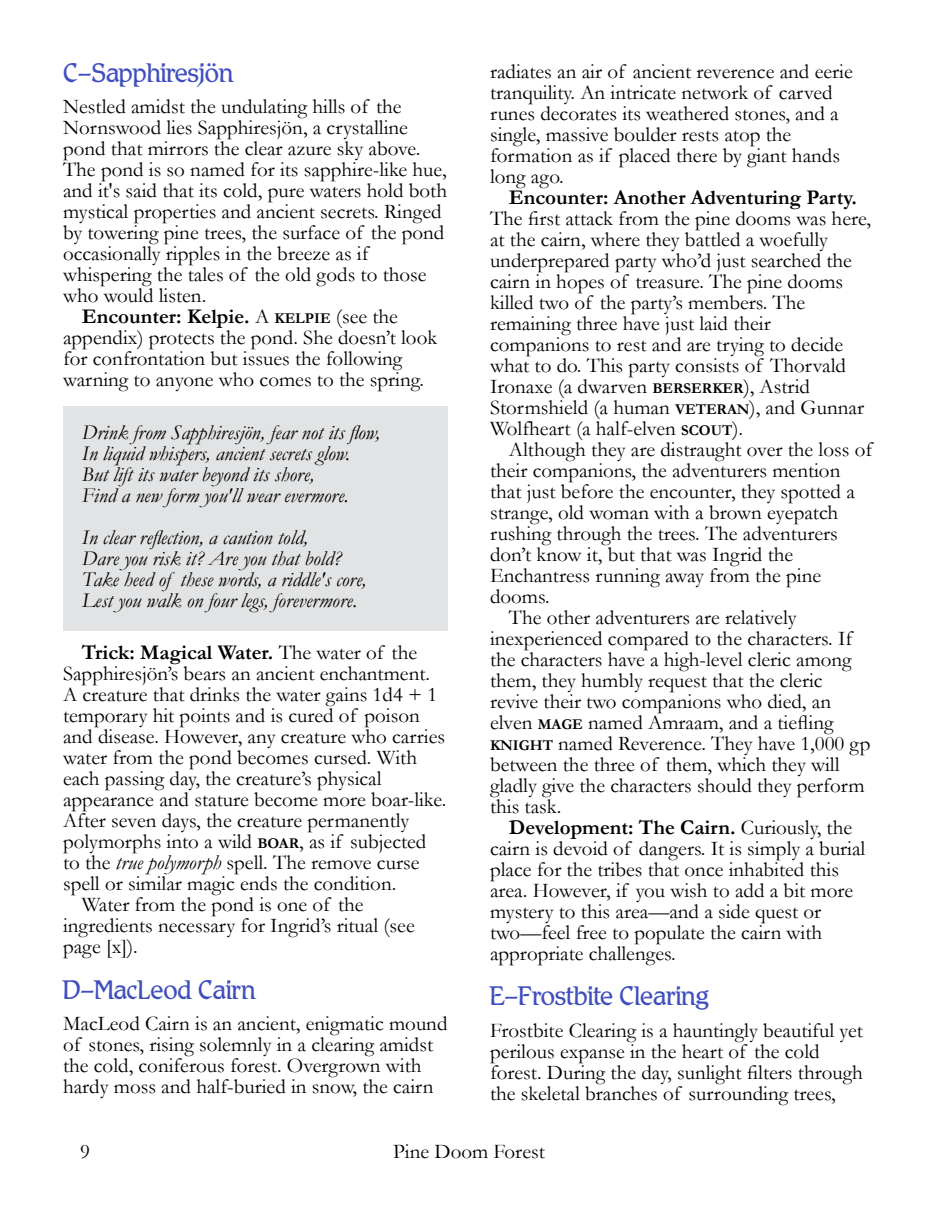
<style>
.page{position:relative;width:938px;height:1221px;background:#fff}
.page>*{position:absolute;margin:0;border:0;box-sizing:border-box;transform-origin:0 0}
.t1{font:300 28px "Romic SH";color:#404fbf}
.t2{font:21px/21px "Garamond";color:#000}
.t3{font:italic 21px/21px "Garamond";color:#000}
.t4{font:700 21px "Garamond";color:#000}
.s1{font-weight:400}
.s2{font-size:15.05px}
.s3{font-weight:700;font-size:15.05px}
.s4{font-style:italic}
</style>
<div class="page">
<div style="left:63px;top:406px;width:385px;height:225px;background:#e2e3e4"></div>
<h1 class="t1" style="left:63px;top:61px;width:172px">C—Sapphiresjön</h1>
<p class="t2" style="left:63px;top:99px;width:340px">Nestled amidst the undulating hills of the</p>
<p class="t2" style="left:63px;top:120px;width:346px">Nornswood lies Sapphiresjön, a crystalline</p>
<p class="t2" style="left:63px;top:141px;width:359px">pond that mirrors the clear azure sky above.</p>
<p class="t2" style="left:63px;top:162px;width:385px">The pond is so named for its sapphire-like hue,</p>
<p class="t2" style="left:63px;top:183px;width:385px">and it's said that its cold, pure waters hold both</p>
<p class="t2" style="left:63px;top:204px;width:380px">mystical properties and ancient secrets. Ringed</p>
<p class="t2" style="left:63px;top:225px;width:383px">by towering pine trees, the surface of the pond</p>
<p class="t2" style="left:63px;top:246px;width:307px">occasionally ripples in the breeze as if</p>
<p class="t2" style="left:63px;top:267px;width:365px">whispering the tales of the old gods to those</p>
<p class="t2" style="left:63px;top:288px;width:145px">who would listen.</p>
<p class="t4" style="left:82px;top:309px;width:317px">Encounter: Kelpie. <span class="s1">A</span> <span class="s2">KELPIE</span> <span class="s1">(see the</span></p>
<p class="t2" style="left:63px;top:330px;width:376px">appendix) protects the pond. She doesn’t look</p>
<p class="t2" style="left:63px;top:351px;width:341px">for confrontation but issues the following</p>
<p class="t2" style="left:63px;top:372px;width:362px">warning to anyone who comes to the spring.</p>
<p class="t3" style="left:82px;top:424px;width:299px">Drink from Sapphiresjön, fear not its flow, In liquid whispers, ancient secrets glow.<br>But lift its water beyond its shore,<br>Find a new form you'll wear evermore.</p>
<p class="t3" style="left:82px;top:529px;width:286px">In clear reflection, a caution told,<br>Dare you risk it? Are you that bold?<br>Take heed of these words, a riddle's core, Lest you walk on four legs, forevermore.</p>
<p class="t4" style="left:82px;top:645px;width:337px">Trick: Magical Water. <span class="s1">The water of the</span></p>
<p class="t2" style="left:63px;top:666px;width:368px">Sapphiresjön’s bears an ancient enchantment.</p>
<p class="t2" style="left:63px;top:687px;width:375px">A creature that drinks the water gains 1d4 + 1</p>
<p class="t2" style="left:63px;top:708px;width:358px">temporary hit points and is cured of poison</p>
<p class="t2" style="left:63px;top:729px;width:383px">and disease. However, any creature who carries</p>
<p class="t2" style="left:63px;top:750px;width:355px">water from the pond becomes cursed. With</p>
<p class="t2" style="left:63px;top:771px;width:320px">each passing day, the creature’s physical</p>
<p class="t2" style="left:63px;top:792px;width:385px">appearance and stature become more boar-like.</p>
<p class="t2" style="left:63px;top:813px;width:348px">After seven days, the creature permanently</p>
<p class="t2" style="left:63px;top:834px;width:365px">polymorphs into a wild <span class="s3">BOAR</span>, as if subjected</p>
<p class="t2" style="left:63px;top:855px;width:358px">to the <span class="s4">true polymorph</span> spell. The remove curse</p>
<p class="t2" style="left:63px;top:876px;width:335px">spell or similar magic ends the condition.</p>
<p class="t2" style="left:82px;top:897px;width:283px">Water from the pond is one of the</p>
<p class="t2" style="left:63px;top:918px;width:353px">ingredients necessary for Ingrid’s ritual (see</p>
<p class="t2" style="left:63px;top:939px;width:76px">page [x]).</p>
<h1 class="t1" style="left:63px;top:978px;width:194px">D—MacLeod Cairn</h1>
<p class="t2" style="left:63px;top:1016px;width:386px">MacLeod Cairn is an ancient, enigmatic mound of stones, rising solemnly in a clearing amidst the cold, coniferous forest. Overgrown with hardy moss and half-buried in snow, the cairn</p>
<p class="t2" style="left:490px;top:63px;width:364px">radiates an air of ancient reverence and eerie tranquility. An intricate network of carved runes decorates its weathered stones, and a single, massive boulder rests atop the formation as if placed there by giant hands long ago.</p>
<p class="t4" style="left:509px;top:190px;width:349px">Encounter: Another Adventuring Party.</p>
<p class="t2" style="left:490px;top:210px;width:382px">The first attack from the pine dooms was here, at the cairn, where they battled a woefully underprepared party who’d just searched the cairn in hopes of treasure. The pine dooms killed two of the party’s members. The remaining three have just laid their companions to rest and are trying to decide what to do. This party consists of Thorvald Ironaxe (a dwarven <span class="s3">BERSERKER</span>), Astrid Stormshield (a human <span class="s3">VETERAN</span>), and Gunnar Wolfheart (a half-elven <span class="s3">SCOUT</span>).</p>
<p class="t2" style="left:509px;top:441px;width:365px">Although they are distraught over the loss of</p>
<p class="t2" style="left:490px;top:462px;width:352px">their companions, the adventurers mention</p>
<p class="t2" style="left:490px;top:483px;width:366px">that just before the encounter, they spotted a</p>
<p class="t2" style="left:490px;top:504px;width:350px">strange, old woman with a brown eyepatch</p>
<p class="t2" style="left:490px;top:525px;width:349px">rushing through the trees. The adventurers</p>
<p class="t2" style="left:490px;top:546px;width:305px">don’t know it, but that was Ingrid the</p>
<p class="t2" style="left:490px;top:567px;width:332px">Enchantress running away from the pine</p>
<p class="t2" style="left:490px;top:588px;width:61px">dooms.</p>
<p class="t2" style="left:509px;top:609px;width:289px">The other adventurers are relatively</p>
<p class="t2" style="left:490px;top:630px;width:364px">inexperienced compared to the characters. If</p>
<p class="t2" style="left:490px;top:651px;width:363px">the characters have a high-level cleric among</p>
<p class="t2" style="left:490px;top:672px;width:334px">them, they humbly request that the cleric</p>
<p class="t2" style="left:490px;top:693px;width:342px">revive their two companions who died, an</p>
<p class="t2" style="left:490px;top:714px;width:345px">elven <span class="s3">MAGE</span> named Amraam, and a tiefling</p>
<p class="t2" style="left:490px;top:735px;width:382px"><span class="s3">KNIGHT</span> named Reverence. They have 1,000 gp</p>
<p class="t2" style="left:490px;top:756px;width:351px">between the three of them, which they will</p>
<p class="t2" style="left:490px;top:777px;width:376px">gladly give the characters should they perform</p>
<p class="t2" style="left:490px;top:798px;width:73px">this task.</p>
<p class="t4" style="left:509px;top:820px;width:345px">Development: The Cairn. <span class="s1">Curiously, the</span></p>
<p class="t2" style="left:490px;top:840px;width:377px">cairn is devoid of dangers. It is simply a burial</p>
<p class="t2" style="left:490px;top:861px;width:350px">place for the tribes that once inhabited this</p>
<p class="t2" style="left:490px;top:882px;width:364px">area. However, if you wish to add a bit more</p>
<p class="t2" style="left:490px;top:903px;width:333px">mystery to this area—and a side quest or</p>
<p class="t2" style="left:490px;top:924px;width:334px">two—feel free to populate the cairn with</p>
<p class="t2" style="left:490px;top:945px;width:187px">appropriate challenges.</p>
<h1 class="t1" style="left:490px;top:984px;width:220px">E—Frostbite Clearing</h1>
<p class="t2" style="left:490px;top:1022px;width:374px">Frostbite Clearing is a hauntingly beautiful yet perilous expanse in the heart of the cold forest. During the day, sunlight filters through the skeletal branches of surrounding trees,</p>
<p class="t2" style="left:80px;top:1143px;width:11px">9</p>
<p class="t2" style="left:393px;top:1143px;width:153px">Pine Doom Forest</p>
</div>
